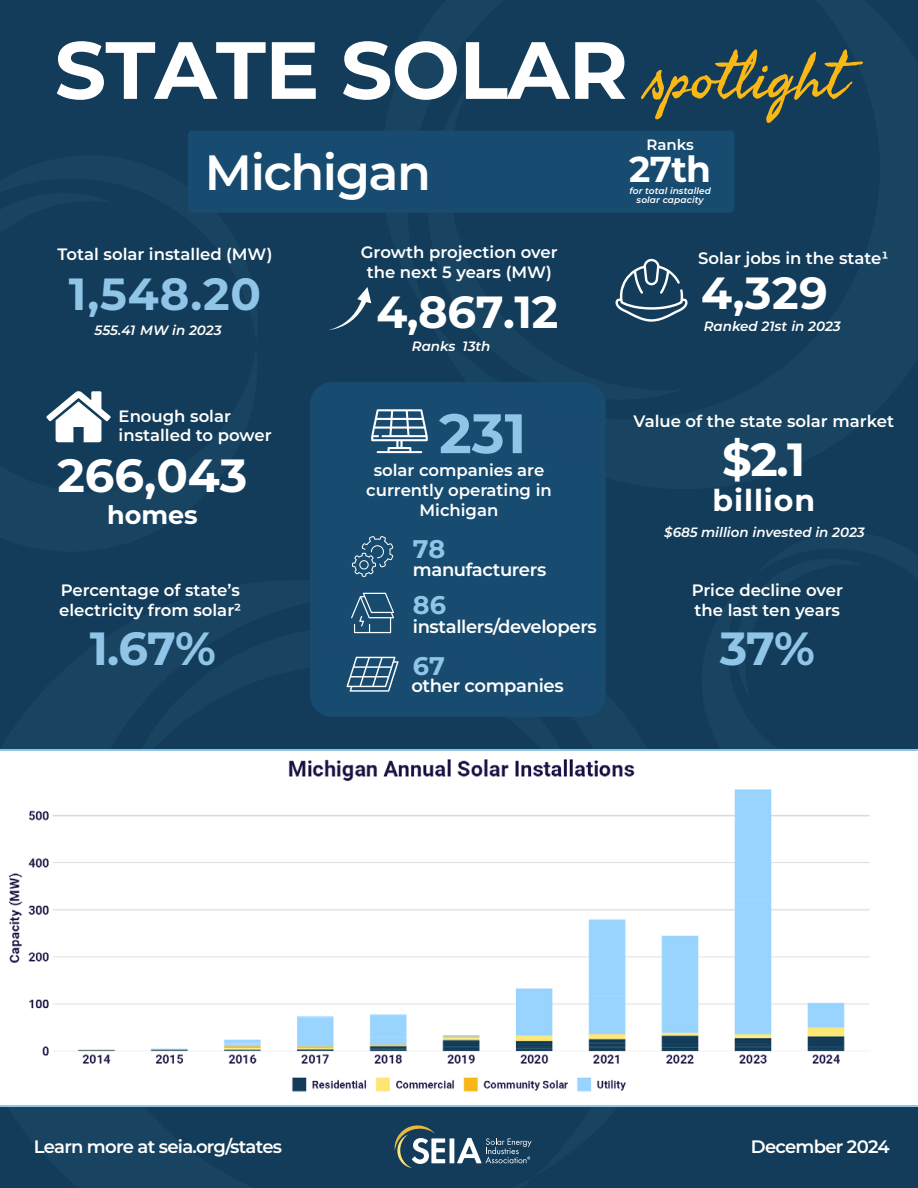
<style>
.page{position:relative;width:918px;height:1188px;background:#123c59}
.page>*{position:absolute;margin:0;border:0;box-sizing:border-box;transform-origin:0 0}
.t1{font:100 81px "Montserrat";letter-spacing:-.01em;color:#fff}
.t2{font:64.5px "Seaweed Script Pro";color:#fab816}
.t3{font:100 55.5px "Montserrat";color:#90c5e8}
.t4{font:600 49.5px "Montserrat";letter-spacing:-.03em;color:#fff}
.t5{font:100 46.5px "Montserrat";color:#fff}
.t6{font:100 46.5px "Montserrat";color:#90c5e8}
.t7{font:100 45px "Montserrat";letter-spacing:-.01em;color:#fff}
.t8{font:100 45px "Montserrat";color:#90c5e8}
.t9{font:100 36px "Montserrat";color:#fff}
.t10{font:100 30px "Montserrat";letter-spacing:.03em;color:#fff}
.t11{font:100 25.5px "Montserrat";color:#90c5e8}
.t12{font:100 25.5px "Montserrat";color:#fff}
.t13{font:600 18px "Montserrat";letter-spacing:-.02em;color:#fff}
.t14{font:600 18px "Montserrat";letter-spacing:-.04em;color:#fff}
.t15{font:600 16.5px/19.8px "Montserrat";color:#fff;text-align:center}
.t16{font:600 15px "Montserrat";letter-spacing:-.005em;color:#fff}
.t17{font:italic 600 13.5px "Montserrat";color:#fff}
.t18{font:italic 600 9px "Montserrat";letter-spacing:.01em;color:#fff}
</style>
<div class="page">
<svg style="left:329px;top:287px;width:42px;height:43px"></svg>
<svg style="left:46px;top:391px;width:65px;height:51px"></svg>
<svg style="left:616px;top:259px;width:72px;height:63px"></svg>
<div style="left:310px;top:382px;width:296px;height:335px;background:#184c70;border-radius:22px"></div>
<svg style="left:371px;top:409px;width:57px;height:44px"></svg>
<svg style="left:352px;top:536px;width:41px;height:41px"></svg>
<svg style="left:351px;top:593px;width:43px;height:40px"></svg>
<svg style="left:347px;top:657px;width:52px;height:35px"></svg>
<div style="left:188px;top:131px;width:546px;height:82px;background:#184c70;border-radius:4px"></div>
<img style="left:0;top:752px;width:918px;height:353px">
<svg style="left:395px;top:1125px;width:50px;height:43px"></svg>
<hr style="left:450px;top:1138px;width:4px;height:25px;background:#fff">
<svg style="left:457px;top:1138px;width:75px;height:25px"></svg>
<p class="t1" style="left:55px;top:16px;width:575px">STATE SOLAR</p>
<p class="t2" style="left:648px;top:36px;width:199px">spotlight</p>
<p class="t4" style="left:205px;top:137px;width:228px">Michigan</p>
<p class="t16" style="left:647px;top:134px;width:49px">Ranks</p>
<p class="t9" style="left:629px;top:145px;width:83px">27th</p>
<p class="t18" style="left:629px;top:185px;width:83px">for total installed</p>
<p class="t18" style="left:637px;top:194px;width:69px">solar capacity</p>
<p class="t15" style="left:361px;top:242px;width:198px">Growth projection over the next 5 years (MW)</p>
<p class="t15" style="left:698px;top:248px;width:192px">Solar jobs in the state¹</p>
<p class="t15" style="left:58px;top:243px;width:216px">Total solar installed (MW)</p>
<p class="t7" style="left:701px;top:263px;width:128px">4,329</p>
<p class="t8" style="left:69px;top:264px;width:194px">1,548.20</p>
<p class="t7" style="left:376px;top:282px;width:183px">4,867.12</p>
<p class="t17" style="left:95px;top:320px;width:128px">555.41 MW in 2023</p>
<p class="t17" style="left:704px;top:317px;width:139px">Ranked 21st in 2023</p>
<p class="t17" style="left:463px;top:336px;width:29px">13th</p>
<p class="t17" style="left:412px;top:336px;width:45px">Ranks</p>
<p class="t15" style="left:119px;top:405px;width:114px">Enough solar</p>
<p class="t15" style="left:119px;top:425px;width:154px">installed to power</p>
<p class="t5" style="left:58px;top:445px;width:191px">266,043</p>
<p class="t12" style="left:107px;top:498px;width:92px">homes</p>
<p class="t15" style="left:61px;top:579px;width:181px">Percentage of state’s</p>
<p class="t15" style="left:59px;top:599px;width:184px">electricity from solar²</p>
<p class="t6" style="left:90px;top:618px;width:127px">1.67%</p>
<p class="t3" style="left:439px;top:396px;width:89px">231</p>
<p class="t15" style="left:374px;top:460px;width:172px">solar companies are</p>
<p class="t15" style="left:366px;top:479px;width:187px">currently operating in</p>
<p class="t15" style="left:420px;top:499px;width:80px">Michigan</p>
<p class="t11" style="left:413px;top:532px;width:34px">78</p>
<p class="t13" style="left:413px;top:557px;width:135px">manufacturers</p>
<p class="t11" style="left:413px;top:588px;width:35px">86</p>
<p class="t13" style="left:413px;top:614px;width:185px">installers/developers</p>
<p class="t11" style="left:413px;top:649px;width:34px">67</p>
<p class="t13" style="left:411px;top:673px;width:154px">other companies</p>
<p class="t15" style="left:634px;top:410px;width:262px">Value of the state solar market</p>
<p class="t5" style="left:722px;top:429px;width:85px">$2.1</p>
<p class="t10" style="left:713px;top:480px;width:104px">billion</p>
<p class="t17" style="left:664px;top:522px;width:202px">$685 million invested in 2023</p>
<p class="t15" style="left:692px;top:580px;width:153px">Price decline over</p>
<p class="t15" style="left:695px;top:600px;width:147px">the last ten years</p>
<p class="t6" style="left:720px;top:618px;width:97px">37%</p>
<p class="t14" style="left:34px;top:1134px;width:250px">Learn more at seia.org/states</p>
<p class="t14" style="left:751px;top:1134px;width:140px">December 2024</p>
</div>
